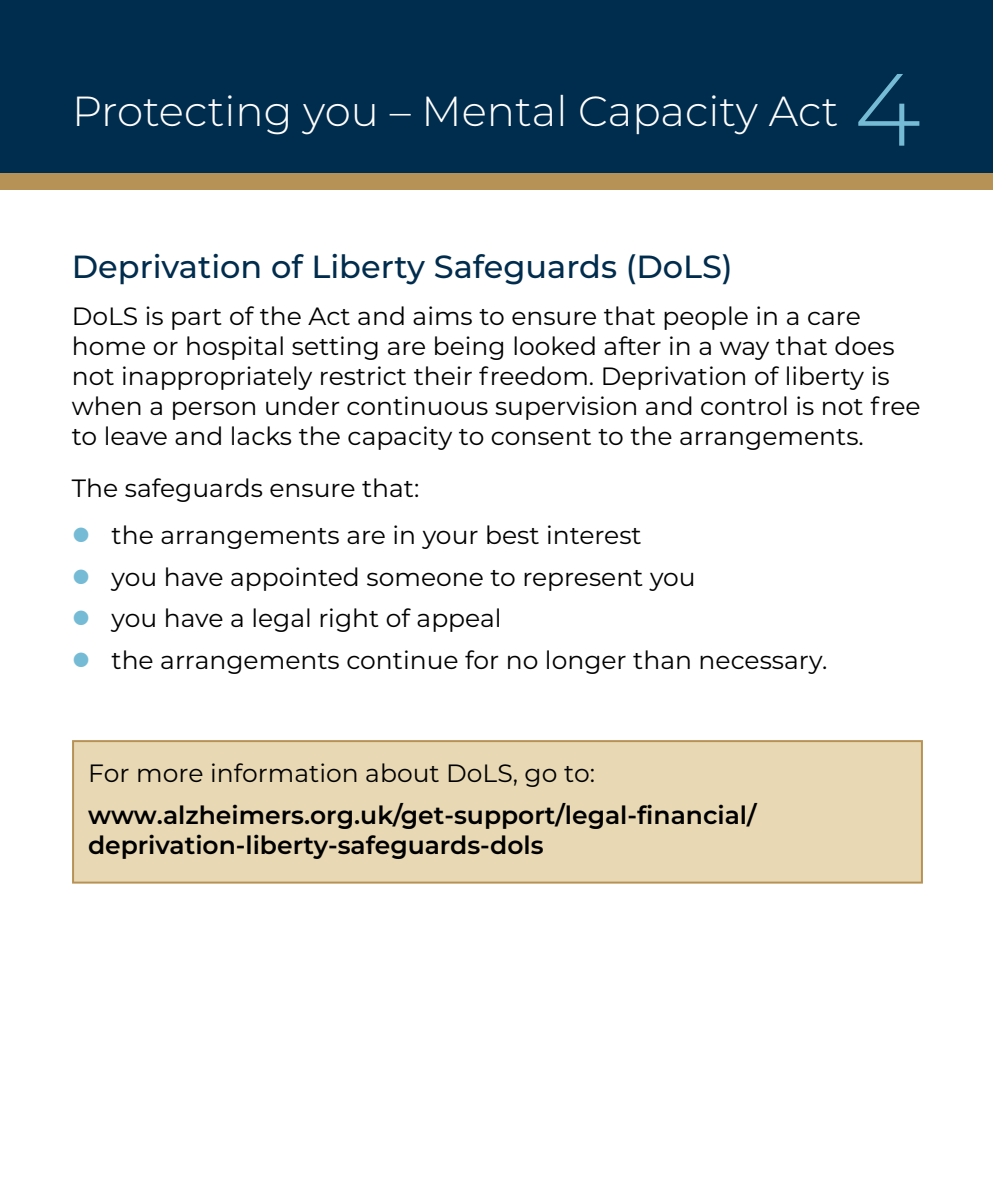
<style>
.page{position:relative;width:993px;height:1191px;background:#fff}
.page>*{position:absolute;margin:0;border:0;box-sizing:border-box;transform-origin:0 0}
.t1{font:300 102.4px "Montserrat Alternates";color:#75bbd5}
.t2{font:300 42px "Montserrat";color:#fff}
.t3{font:500 32px "Montserrat";color:#002c4d}
.t4{font:25px/30px "Montserrat";color:#000}
.t5{font:600 25px/30px "Montserrat";color:#000}
</style>
<div class="page">
<div style="left:0;top:9px;width:992px;height:181px;background:#b79257"></div>
<div style="left:0;top:0;width:992px;height:173px;background:#002c4d"></div>
<div style="left:72px;top:740px;width:850px;height:143px;background:#e8d9b4;border:2px solid #b79257"></div>
<h2 class="t2" style="left:72px;top:82px;width:767px">Protecting you – Mental Capacity Act</h2>
<h1 class="t1" style="left:853px;top:40px;width:68px">4</h1>
<p class="t3" style="left:72px;top:244px;width:662px">Deprivation of Liberty Safeguards (DoLS)</p>
<p class="t4" style="left:72px;top:300px;width:850px">DoLS is part of the Act and aims to ensure that people in a care home or hospital setting are being looked after in a way that does not inappropriately restrict their freedom. Deprivation of liberty is when a person under continuous supervision and control is not free to leave and lacks the capacity to consent to the arrangements.</p>
<p class="t4" style="left:111px;top:464px;width:531px;line-height:47px;text-indent:-40px">The safeguards ensure that:<br>the arrangements are in your best interest</p>
<p class="t4" style="left:111px;top:555px;width:717px;line-height:41.4px">you have appointed someone to represent you<br>you have a legal right of appeal<br>the arrangements continue for no longer than necessary.</p>
<p class="t4" style="left:88px;top:757px;width:508px">For more information about DoLS, go to:</p>
<p class="t5" style="left:88px;top:799px;width:669px">www.alzheimers.org.uk/get-support/legal-financial/ deprivation-liberty-safeguards-dols</p>
</div>
